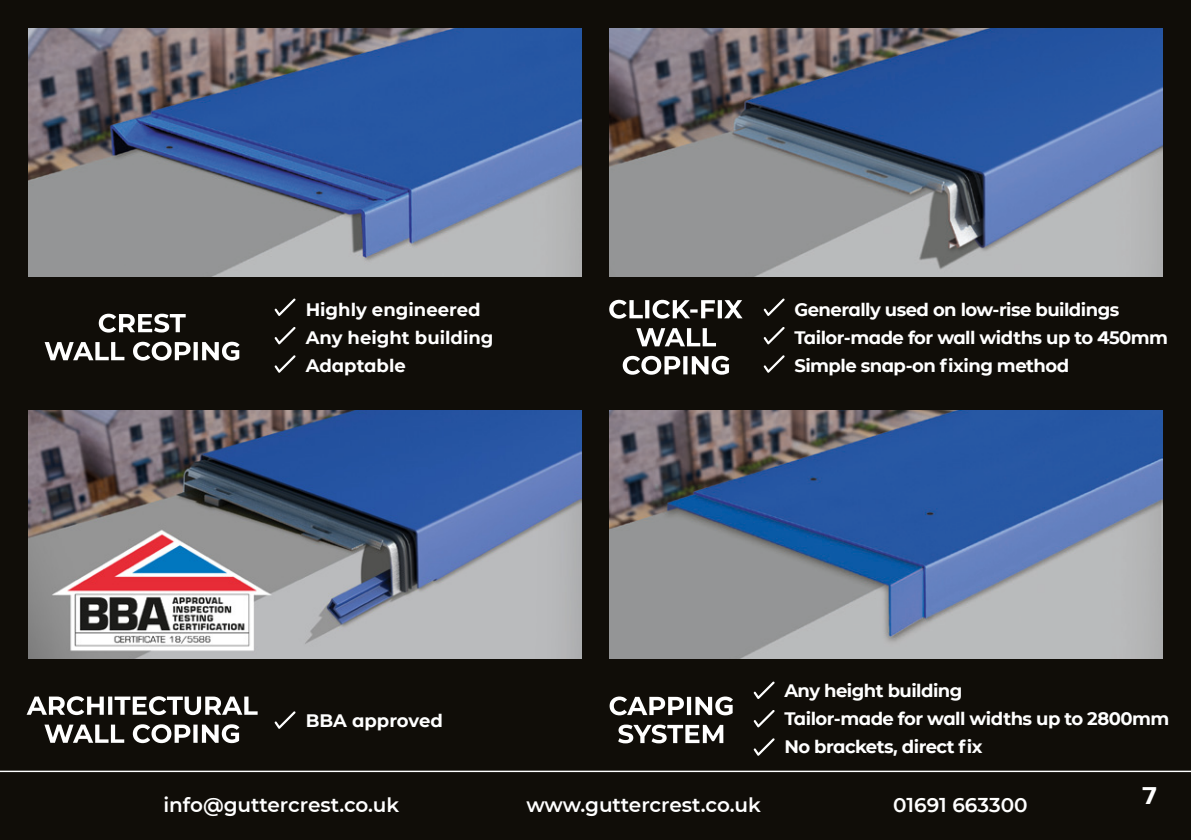
<style>
.page{position:relative;width:1191px;height:840px;background:#fff}
.page>*{position:absolute;margin:0;border:0;box-sizing:border-box;transform-origin:0 0}
.t1{font:700 24px "CMG Sans";color:#fff}
.t2{font:600 20px "CMG Sans";color:#fff}
.t3{font:700 18px "CMG Sans";letter-spacing:-.03em;color:#fff}
.t4{font:700 18px "CMG Sans";color:#fff}
</style>
<div class="page">
<div style="left:0;top:0;width:1191px;height:839px;background:#100d08"></div>
<hr style="left:0;top:770px;width:1191px;height:1px;background:#fff">
<img style="left:609px;top:28px;width:553px;height:248px">
<img style="left:28px;top:28px;width:553px;height:248px">
<svg style="left:275px;top:298px;width:20px;height:18px"></svg>
<svg style="left:275px;top:327px;width:20px;height:17px"></svg>
<svg style="left:763px;top:298px;width:21px;height:18px"></svg>
<svg style="left:763px;top:327px;width:21px;height:17px"></svg>
<svg style="left:763px;top:355px;width:21px;height:17px"></svg>
<svg style="left:753px;top:681px;width:21px;height:17px"></svg>
<svg style="left:753px;top:710px;width:21px;height:17px"></svg>
<svg style="left:753px;top:738px;width:21px;height:17px"></svg>
<svg style="left:275px;top:355px;width:20px;height:17px"></svg>
<svg style="left:275px;top:711px;width:20px;height:17px"></svg>
<svg style="left:45px;top:341px;width:195px;height:19px"></svg>
<svg style="left:99px;top:313px;width:87px;height:19px"></svg>
<svg style="left:44px;top:724px;width:195px;height:18px"></svg>
<svg style="left:27px;top:696px;width:231px;height:18px"></svg>
<svg style="left:622px;top:355px;width:107px;height:19px"></svg>
<svg style="left:636px;top:328px;width:80px;height:18px"></svg>
<svg style="left:609px;top:299px;width:133px;height:19px"></svg>
<svg style="left:618px;top:724px;width:105px;height:19px"></svg>
<svg style="left:609px;top:696px;width:124px;height:19px"></svg>
<img style="left:28px;top:410px;width:553px;height:247px">
<img style="left:609px;top:410px;width:553px;height:247px">
<p class="t4" style="left:306px;top:296px;width:176px">Highly engineered</p>
<p class="t4" style="left:306px;top:324px;width:189px">Any height building</p>
<p class="t4" style="left:306px;top:352px;width:102px">Adaptable</p>
<p class="t4" style="left:306px;top:707px;width:139px">BBA approved</p>
<p class="t3" style="left:794px;top:296px;width:326px">Generally used on low-rise buildings</p>
<p class="t3" style="left:794px;top:324px;width:375px">Tailor-made for wall widths up to 450mm</p>
<p class="t3" style="left:794px;top:352px;width:276px">Simple snap-on fixing method</p>
<p class="t3" style="left:784px;top:677px;width:180px">Any height building</p>
<p class="t3" style="left:784px;top:705px;width:386px">Tailor-made for wall widths up to 2800mm</p>
<p class="t3" style="left:784px;top:733px;width:200px">No brackets, direct fix</p>
<p class="t2" style="left:163px;top:790px;width:237px">info@guttercrest.co.uk</p>
<p class="t2" style="left:526px;top:790px;width:236px">www.guttercrest.co.uk</p>
<p class="t2" style="left:893px;top:790px;width:136px">01691 663300</p>
<p class="t1" style="left:1142px;top:777px;width:16px">7</p>
</div>
